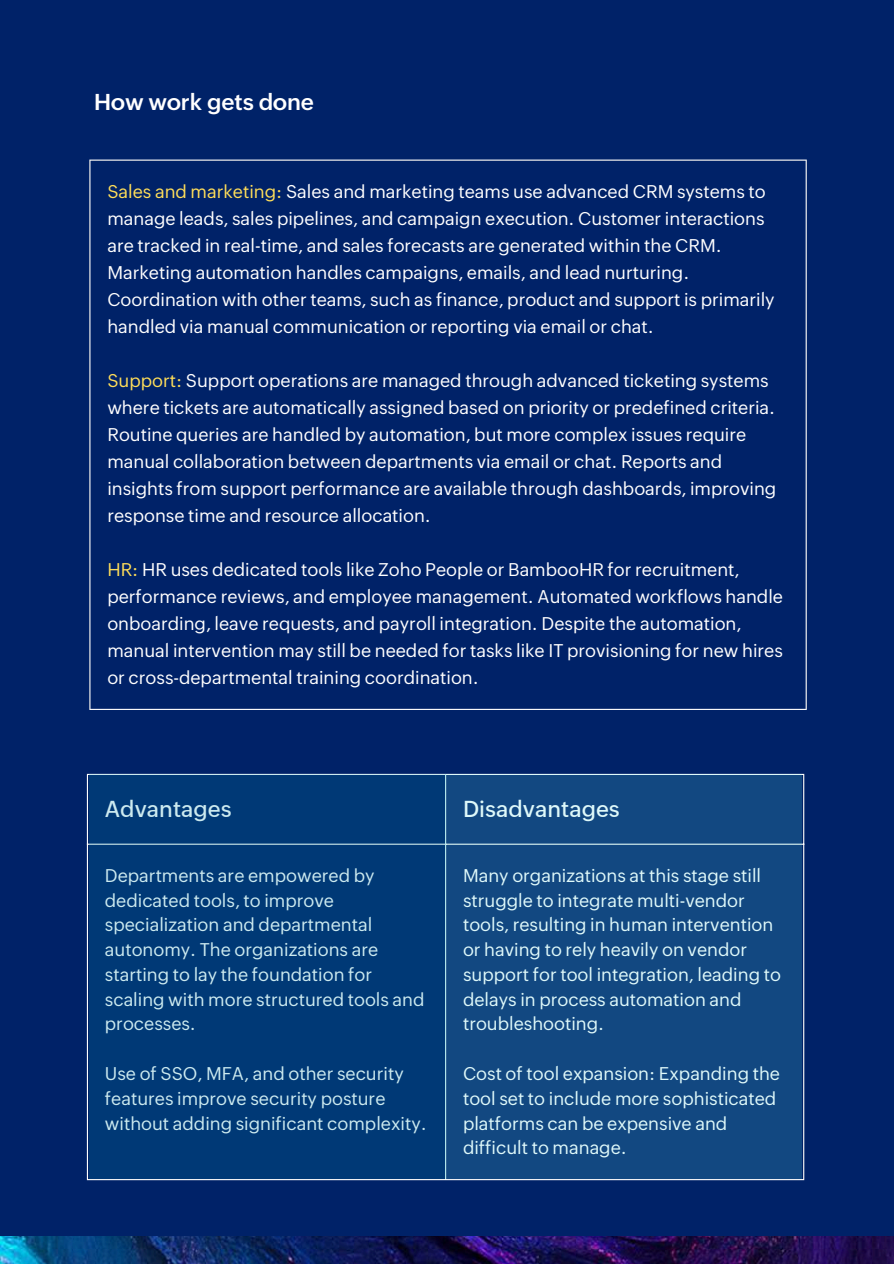
<style>
.page{position:relative;width:894px;height:1264px;background:#fff}
.page>*{position:absolute;margin:0;border:0;box-sizing:border-box;transform-origin:0 0}
.t1{font:500 22.5px "Zoho Puvi";color:#fff}
.t2{font:600 22.5px "Zoho Puvi";color:#fff}
.t3{font:18px/24.8px "Zoho Puvi";color:#fff}
.s1{color:#ffde59}
</style>
<div class="page">
<div style="left:0;top:0;width:893px;height:1263px;background:#002268"></div>
<hr style="left:89px;top:161px;width:1px;height:547px;background:#fff">
<hr style="left:805px;top:161px;width:1px;height:547px;background:#fff">
<hr style="left:89px;top:159px;width:717px;height:2px;background:#fff">
<hr style="left:89px;top:708px;width:717px;height:2px;background:#fff">
<hr style="left:87px;top:775px;width:1px;height:403px;background:#fff">
<hr style="left:802px;top:775px;width:2px;height:403px;background:#fff">
<hr style="left:87px;top:773px;width:717px;height:2px;background:#fff">
<hr style="left:87px;top:843px;width:717px;height:1px;background:#fff">
<hr style="left:87px;top:1178px;width:717px;height:2px;background:#fff">
<img style="left:0;top:1236px;width:893px;height:27px">
<div style="left:89px;top:773px;width:356px;height:405px;background:#003976"></div>
<div style="left:445px;top:773px;width:356px;height:405px;background:#124881"></div>
<p class="t2" style="left:94px;top:89px;width:221px">How work gets done</p>
<p class="t3" style="left:107px;top:178px;width:668px;line-height:27px"><span class="s1">Sales and marketing:</span> Sales and marketing teams use advanced CRM systems to manage leads, sales pipelines, and campaign execution. Customer interactions are tracked in real-time, and sales forecasts are generated within the CRM.<br>Marketing automation handles campaigns, emails, and lead nurturing.<br>Coordination with other teams, such as finance, product and support is primarily handled via manual communication or reporting via email or chat.</p>
<p class="t3" style="left:107px;top:367px;width:670px;line-height:27px"><span class="s1">Support:</span> Support operations are managed through advanced ticketing systems where tickets are automatically assigned based on priority or predefined criteria.<br>Routine queries are handled by automation, but more complex issues require manual collaboration between departments via email or chat. Reports and insights from support performance are available through dashboards, improving response time and resource allocation.</p>
<p class="t3" style="left:107px;top:556px;width:677px;line-height:27px"><span class="s1">HR:</span> HR uses dedicated tools like Zoho People or BambooHR for recruitment, performance reviews, and employee management. Automated workflows handle onboarding, leave requests, and payroll integration. Despite the automation, manual intervention may still be needed for tasks like IT provisioning for new hires or cross-departmental training coordination.</p>
<p class="t1" style="left:105px;top:795px;width:128px">Advantages</p>
<p class="t1" style="left:463px;top:795px;width:158px">Disadvantages</p>
<p class="t3" style="left:105px;top:863px;width:321px">Departments are empowered by dedicated tools, to improve specialization and departmental autonomy. The organizations are starting to lay the foundation for scaling with more structured tools and processes.</p>
<p class="t3" style="left:105px;top:1061px;width:323px">Use of SSO, MFA, and other security features improve security posture without adding significant complexity.</p>
<p class="t3" style="left:463px;top:863px;width:319px">Many organizations at this stage still struggle to integrate multi-vendor tools, resulting in human intervention or having to rely heavily on vendor support for tool integration, leading to delays in process automation and troubleshooting.</p>
<p class="t3" style="left:463px;top:1061px;width:318px">Cost of tool expansion: Expanding the tool set to include more sophisticated platforms can be expensive and difficult to manage.</p>
</div>
